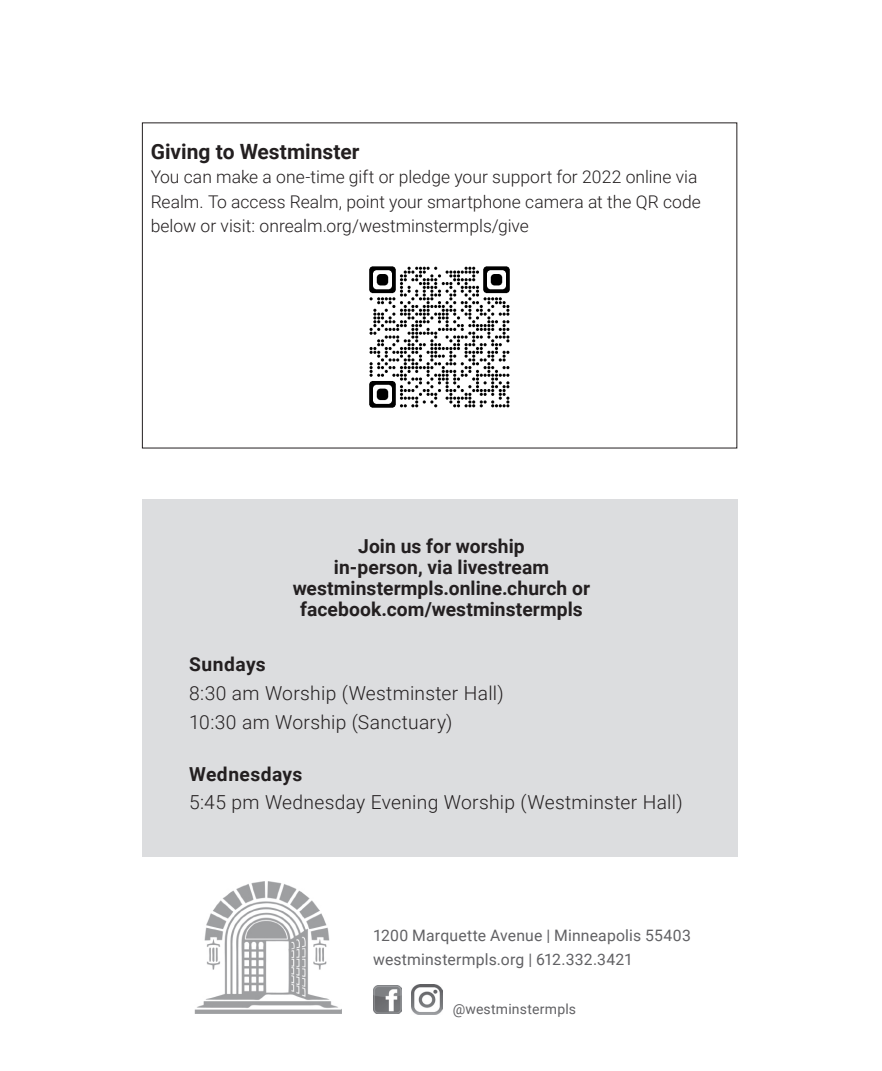
<style>
.page{position:relative;width:882px;height:1071px;background:#fff}
.page>*{position:absolute;margin:0;border:0;box-sizing:border-box;transform-origin:0 0}
.Music_PrayerText{font:700 21px "Roboto";color:#231f20}
.Music_PrayerText-2{font:700 19.25px "Roboto";letter-spacing:.005em;color:#231f20}
.Music_PrayerText-3{font:300 19.25px "Roboto";letter-spacing:.015em;color:#231f20}
.Music_PrayerText-4{font:700 19.25px "Roboto";letter-spacing:.025em;color:#231f20}
.Music_PrayerText-5{font:300 17.5px/24.5px "Roboto";color:#231f20}
.t1{font:15.75px "Roboto";letter-spacing:.01em;color:#616164}
.t2{font:14px "Roboto";letter-spacing:.015em;color:#616164}
</style>
<div class="page">
<div style="left:142px;top:499px;width:595px;height:358px;background:#dcdddf"></div>
<img style="left:194px;top:881px;width:147px;height:132px">
<img style="left:373px;top:986px;width:28px;height:28px">
<img style="left:412px;top:985px;width:30px;height:30px">
<img style="left:369px;top:266px;width:141px;height:142px">
<p class="Music_PrayerText" style="left:151px;top:136px;width:210px">Giving to Westminster</p>
<p class="Music_PrayerText-5" style="left:151px;top:164px;width:552px">You can make a one-time gift or pledge your support for 2022 online via<br>Realm. To access Realm, point your smartphone camera at the QR code below or visit: onrealm.org/westminstermpls/give</p>
<p class="Music_PrayerText-2" style="left:358px;top:533px;width:168px">Join us for worship</p>
<p class="Music_PrayerText-2" style="left:334px;top:554px;width:217px">in-person, via livestream</p>
<p class="Music_PrayerText-2" style="left:293px;top:575px;width:299px">westminstermpls.online.church or</p>
<p class="Music_PrayerText-2" style="left:300px;top:596px;width:284px">facebook.com/westminstermpls</p>
<p class="Music_PrayerText-4" style="left:189px;top:651px;width:78px">Sundays</p>
<p class="Music_PrayerText-3" style="left:189px;top:680px;width:316px">8:30 am Worship (Westminster Hall)</p>
<p class="Music_PrayerText-3" style="left:189px;top:709px;width:265px">10:30 am Worship (Sanctuary)</p>
<p class="Music_PrayerText-2" style="left:189px;top:761px;width:115px">Wednesdays</p>
<p class="Music_PrayerText-3" style="left:189px;top:789px;width:495px">5:45 pm Wednesday Evening Worship (Westminster Hall)</p>
<p class="t1" style="left:373px;top:925px;width:319px">1200 Marquette Avenue | Minneapolis 55403</p>
<p class="t1" style="left:373px;top:948px;width:261px">westminstermpls.org | 612.332.3421</p>
<p class="t2" style="left:453px;top:999px;width:125px">@westminstermpls</p>
</div>
